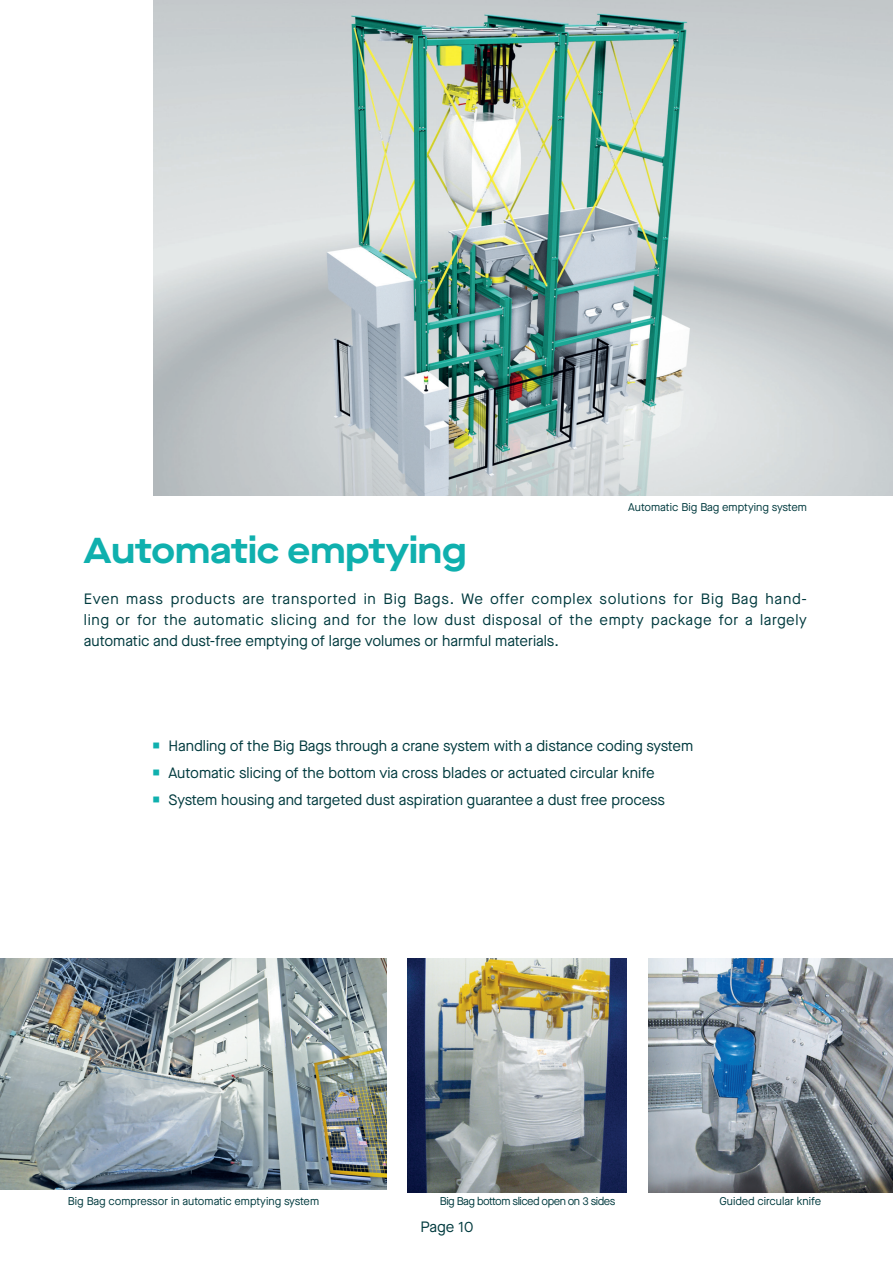
<style>
.page{position:relative;width:893px;height:1263px;background:#fff}
.page>*{position:absolute;margin:0;border:0;box-sizing:border-box;transform-origin:0 0}
.t1{font:700 36px "Maison Neue Extended";color:#0fb0ae}
.Fließtext{font:15px "Maison Neue";color:#003a3e}
.Fließtext-2{font:15px/21px "Maison Neue";letter-spacing:.04em;color:#003a3e}
.t2{font:11.25px "Maison Neue";color:#003a3e}
.t3{font:11.25px "Maison Neue";letter-spacing:-.04em;color:#003a3e}
.s1{color:#0fb0ae}
</style>
<div class="page">
<img style="left:408px;top:958px;width:218px;height:234px">
<img style="left:0;top:958px;width:387px;height:231px">
<img style="left:648px;top:958px;width:245px;height:234px">
<img style="left:153px;top:1px;width:740px;height:494px">
<p class="t2" style="left:628px;top:500px;width:180px">Automatic Big Bag emptying system</p>
<p class="t1" style="left:84px;top:525px;width:384px">Automatic emptying</p>
<p class="Fließtext-2" style="left:84px;top:588px;width:724px">Even mass products are transported in Big Bags. We offer complex solutions for Big Bag hand&shy;ling or for the automatic slicing and for the low dust disposal of the empty package for a largely</p>
<p class="Fließtext" style="left:84px;top:631px;width:476px">automatic and dust-free emptying of large volumes or harmful materials.</p>
<p class="Fließtext" style="left:152px;top:736px;width:543px"><span class="s1">○</span> Handling of the Big Bags through a crane system with a distance coding system</p>
<p class="Fließtext" style="left:152px;top:763px;width:504px"><span class="s1">○</span> Automatic slicing of the bottom via cross blades or actuated circular knife</p>
<p class="Fließtext" style="left:152px;top:790px;width:514px"><span class="s1">○</span> System housing and targeted dust aspiration guarantee a dust free process</p>
<p class="t2" style="left:68px;top:1194px;width:253px">Big Bag compressor in automatic emptying system</p>
<p class="t3" style="left:440px;top:1194px;width:177px">Big Bag bottom sliced open on 3 sides</p>
<p class="Fließtext" style="left:420px;top:1216px;width:55px">Page 10</p>
<p class="t2" style="left:719px;top:1194px;width:103px">Guided circular knife</p>
</div>
